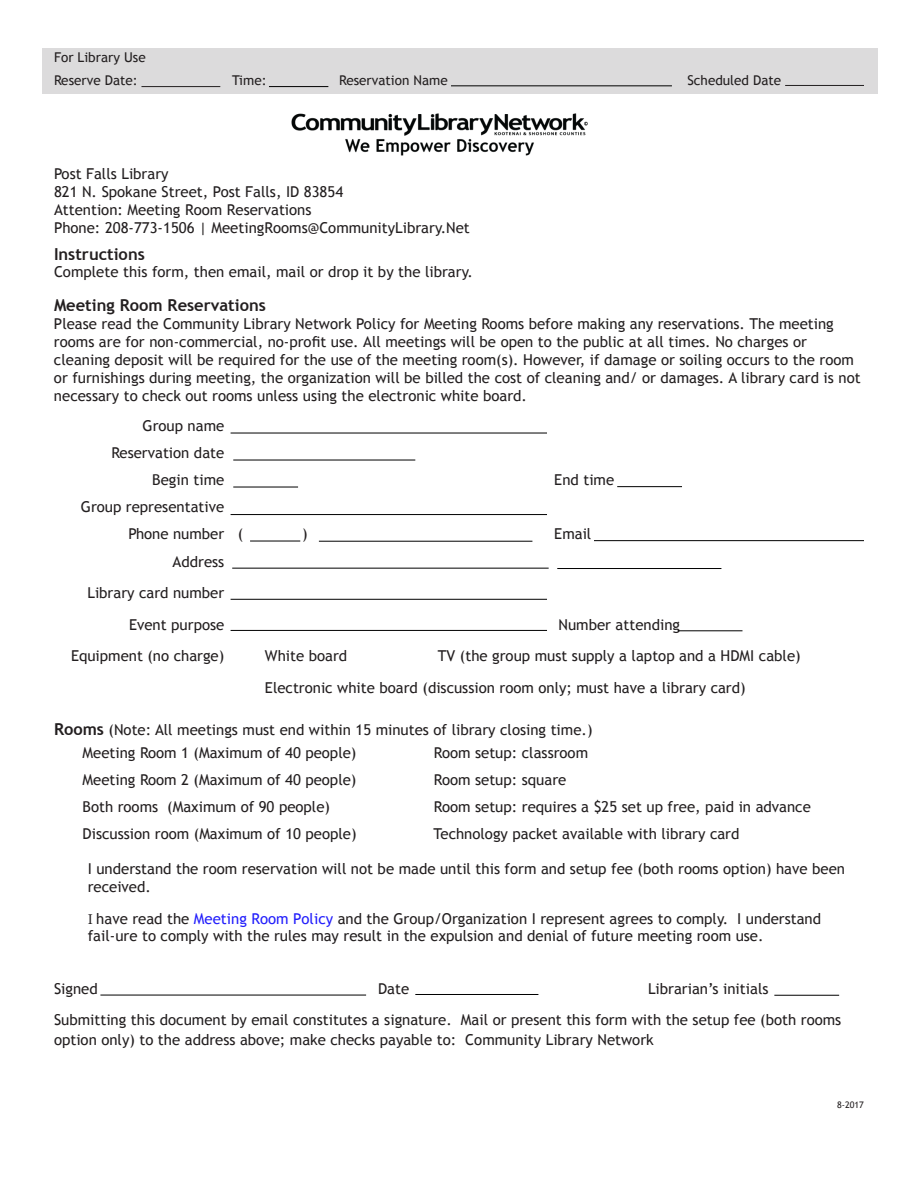
<style>
.page{position:relative;width:918px;height:1188px;background:#fff}
.page>*{position:absolute;margin:0;border:0;box-sizing:border-box;transform-origin:0 0}
.t1{font:700 16.5px "Trebuchet MS";color:#231f20}
.t2{font:15px/18px "Trebuchet MS";color:#231f20}
.t3{font:13.5px "Trebuchet MS";color:#231f20}
.t4{font:9px "Trebuchet MS";color:#231f20}
.s1{font-weight:700;font-size:16.5px}
.s2{font-family:"Minion Pro"}
.s3{color:#221efc}
</style>
<div class="page">
<div style="left:42px;top:48px;width:836px;height:45px;background:#dcdbdc"></div>
<img style="left:291px;top:113px;width:297px;height:43px">
<hr style="left:141px;top:86px;width:79px;height:1px;background:#231f20">
<hr style="left:269px;top:86px;width:59px;height:1px;background:#000">
<hr style="left:451px;top:86px;width:221px;height:1px;background:#000">
<hr style="left:231px;top:433px;width:316px;height:1px;background:#000">
<hr style="left:231px;top:514px;width:316px;height:1px;background:#000">
<hr style="left:250px;top:541px;width:50px;height:1px;background:#000">
<hr style="left:319px;top:541px;width:213px;height:1px;background:#000">
<hr style="left:233px;top:460px;width:182px;height:1px;background:#000">
<hr style="left:233px;top:487px;width:65px;height:1px;background:#000">
<hr style="left:231px;top:599px;width:316px;height:1px;background:#000">
<hr style="left:231px;top:630px;width:316px;height:1px;background:#000">
<hr style="left:232px;top:568px;width:317px;height:1px;background:#000">
<hr style="left:594px;top:540px;width:270px;height:1px;background:#000">
<hr style="left:617px;top:486px;width:65px;height:1px;background:#000">
<hr style="left:678px;top:631px;width:64px;height:1px;background:#000">
<hr style="left:774px;top:995px;width:65px;height:1px;background:#000">
<hr style="left:415px;top:994px;width:123px;height:1px;background:#000">
<hr style="left:100px;top:995px;width:266px;height:1px;background:#000">
<hr style="left:785px;top:85px;width:79px;height:1px;background:#231f20">
<hr style="left:557px;top:568px;width:164px;height:1px;background:#000">
<p class="t3" style="left:54px;top:50px;width:93px">For Library Use</p>
<p class="t3" style="left:54px;top:73px;width:85px">Reserve Date:</p>
<p class="t3" style="left:232px;top:73px;width:36px">Time:</p>
<p class="t3" style="left:339px;top:73px;width:110px">Reservation Name</p>
<p class="t3" style="left:687px;top:73px;width:95px">Scheduled Date</p>
<p class="t2" style="left:54px;top:165px;width:417px">Post Falls Library<br>821 N. Spokane Street, Post Falls, ID 83854<br>Attention: Meeting Room Reservations<br>Phone: 208-773-1506 | MeetingRooms@CommunityLibrary.Net</p>
<p class="t1" style="left:54px;top:243px;width:92px">Instructions</p>
<p class="t2" style="left:54px;top:263px;width:420px">Complete this form, then email, mail or drop it by the library.</p>
<p class="t1" style="left:54px;top:295px;width:213px">Meeting Room Reservations</p>
<p class="t2" style="left:54px;top:315px;width:808px">Please read the Community Library Network Policy for Meeting Rooms before making any reservations. The meeting rooms are for non-commercial, no-profit use. All meetings will be open to the public at all times. No charges or cleaning deposit will be required for the use of the meeting room(s). However, if damage or soiling occurs to the room or furnishings during meeting, the organization will be billed the cost of cleaning and/ or damages. A library card is not necessary to check out rooms unless using the electronic white board.</p>
<p class="t2" style="left:143px;top:417px;width:83px">Group name</p>
<p class="t2" style="left:111px;top:444px;width:114px">Reservation date</p>
<p class="t2" style="left:152px;top:471px;width:74px">Begin time</p>
<p class="t2" style="left:554px;top:471px;width:61px">End time</p>
<p class="t2" style="left:81px;top:498px;width:145px">Group representative</p>
<p class="t2" style="left:128px;top:525px;width:97px">Phone number</p>
<p class="t2" style="left:238px;top:525px;width:7px">(</p>
<p class="t2" style="left:302px;top:525px;width:7px">)</p>
<p class="t2" style="left:554px;top:525px;width:39px">Email</p>
<p class="t2" style="left:173px;top:553px;width:53px">Address</p>
<p class="t2" style="left:87px;top:584px;width:138px">Library card number</p>
<p class="t2" style="left:129px;top:616px;width:97px">Event purpose</p>
<p class="t2" style="left:71px;top:647px;width:155px">Equipment (no charge)</p>
<p class="t2" style="left:265px;top:647px;width:84px">White board</p>
<p class="t2" style="left:438px;top:609px;width:364px;line-height:31.5px;text-align:center">Number attending<br>TV (the group must supply a laptop and a HDMI cable)</p>
<p class="t2" style="left:265px;top:679px;width:482px">Electronic white board (discussion room only; must have a library card)</p>
<p class="t2" style="left:54px;top:721px;width:540px"><span class="s1">Rooms</span> (Note: All meetings must end within 15 minutes of library closing time.)</p>
<p class="t2" style="left:83px;top:744px;width:275px">Meeting Room 1 (Maximum of 40 people)</p>
<p class="t2" style="left:434px;top:744px;width:156px">Room setup: classroom</p>
<p class="t2" style="left:83px;top:771px;width:275px">Meeting Room 2 (Maximum of 40 people)</p>
<p class="t2" style="left:434px;top:771px;width:134px">Room setup: square</p>
<p class="t2" style="left:83px;top:798px;width:249px">Both rooms (Maximum of 90 people)</p>
<p class="t2" style="left:434px;top:798px;width:379px">Room setup: requires a $25 set up free, paid in advance</p>
<p class="t2" style="left:83px;top:825px;width:276px">Discussion room (Maximum of 10 people)</p>
<p class="t2" style="left:434px;top:825px;width:307px">Technology packet available with library card</p>
<p class="t2" style="left:88px;top:860px;width:759px">I understand the room reservation will not be made until this form and setup fee (both rooms option) have been received.</p>
<p class="t2" style="left:88px;top:910px;width:735px;line-height:17.1px"><span class="s2">I</span> have read the <span class="s3">Meeting Room Policy</span> and the Group/Organization I represent agrees to comply. I understand fail-ure to comply with the rules may result in the expulsion and denial of future meeting room use.</p>
<p class="t2" style="left:54px;top:980px;width:45px">Signed</p>
<p class="t2" style="left:378px;top:980px;width:33px">Date</p>
<p class="t2" style="left:648px;top:980px;width:122px">Librarian’s initials</p>
<p class="t2" style="left:54px;top:1010px;width:789px;line-height:19.8px">Submitting this document by email constitutes a signature. Mail or present this form with the setup fee (both rooms option only) to the address above; make checks payable to: Community Library Network</p>
<p class="t4" style="left:837px;top:1099px;width:28px">8-2017</p>
</div>
